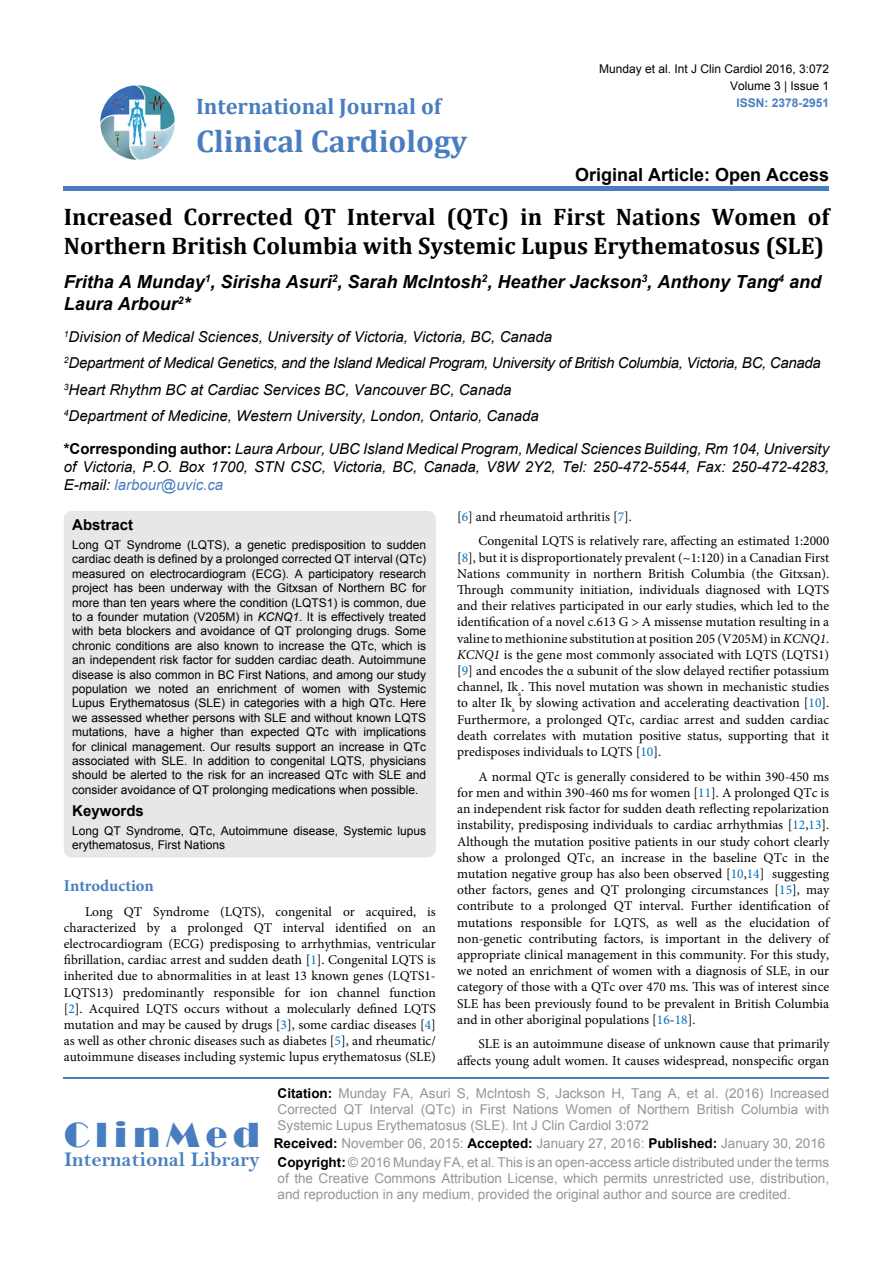
<style>
.page{position:relative;width:893px;height:1263px;background:#fff}
.page>*{position:absolute;margin:0;border:0;box-sizing:border-box;transform-origin:0 0}
.t1{font:36px "Broadway";letter-spacing:.16em;color:#487ec0}
.t2{font:700 31.5px "Cambria";color:#487ec0}
.t3{font:700 24px/28.8px "Cambria";color:#000}
.t4{font:700 22.5px "Cambria";color:#487ec0}
.t5{font:21px "Bell MT Bold";color:#487ec0}
.t6{font:italic 700 18px/21.6px "Arial";color:#000}
.t7{font:700 18px "Arial";color:#000}
.t8{font:700 16.5px "Minion Pro";color:#487ec0}
.t9{font:italic 15px/26.5px "Arial";color:#000}
.t10{font:700 15px "Arial";color:#000}
.t11{font:13.5px/16.2px "Minion Pro";color:#000;text-align:justify}
.t12{font:13.5px/16.2px "Arial";color:#939598}
.t13{font:12px/14.4px "Arial";color:#000;text-align:justify}
.t14{font:700 12px "Arial";color:#487ec0}
.s1{font-weight:700;font-style:normal}
.s2{color:#487ec0}
.s3{color:#0072bc}
.s4{font-style:italic}
.s5{font-weight:700;color:#000}
</style>
<div class="page">
<img style="left:100px;top:85px;width:75px;height:75px;border-radius:37px">
<div style="left:64px;top:186px;width:765px;height:5px;background:#487ec0"></div>
<hr style="left:64px;top:1077px;width:765px;height:2px;background:#487ec0">
<div style="left:64px;top:511px;width:372px;height:346px;background:#e6e7e8;border-radius:9px"></div>
<h3 class="t4" style="left:196px;top:91px;width:247px">International Journal of</h3>
<h2 class="t2" style="left:196px;top:119px;width:273px">Clinical Cardiology</h2>
<p class="t13" style="left:599px;top:61px;width:232px">Munday et al. Int J Clin Cardiol 2016, 3:072</p>
<p class="t14" style="left:736px;top:94px;width:94px">ISSN: 2378-2951</p>
<p class="t13" style="left:730px;top:78px;width:101px">Volume 3 | Issue 1</p>
<h3 class="t7" style="left:575px;top:162px;width:256px">Original Article: Open Access</h3>
<h3 class="t3" style="left:64px;top:202px;width:767px">Increased Corrected QT Interval (QTc) in First Nations Women of<br>Northern British Columbia with Systemic Lupus Erythematosus (SLE)</h3>
<h3 class="t6" style="left:64px;top:271px;width:759px">Fritha A Munday<sup>1</sup>, Sirisha Asuri<sup>2</sup>, Sarah McIntosh<sup>2</sup>, Heather Jackson<sup>3</sup>, Anthony Tang<sup>4</sup> and<br>Laura Arbour<sup>2</sup>*</h3>
<p class="t9" style="left:64px;top:324px;width:759px"><sup>1</sup>Division of Medical Sciences, University of Victoria, Victoria, BC, Canada<br><sup>2</sup>Department of Medical Genetics, and the Island Medical Program, University of British Columbia, Victoria, BC, Canada <sup>3</sup>Heart Rhythm BC at Cardiac Services BC, Vancouver BC, Canada<br><sup>4</sup>Department of Medicine, Western University, London, Ontario, Canada</p>
<p class="t9" style="left:64px;top:439px;width:767px;line-height:18px;text-align:justify"><span class="s1">*Corresponding author:</span> Laura Arbour, UBC Island Medical Program, Medical Sciences Building, Rm 104, University of Victoria, P.O. Box 1700, STN CSC, Victoria, BC, Canada, V8W 2Y2, Tel: 250-472-5544, Fax: 250-472-4283, E-mail: <span class="s2">larbour@uvic.ca</span></p>
<p class="t11" style="left:478px;top:504px;width:352px;line-height:24.8px;text-indent:-21px">[<span class="s3">6</span>] and rheumatoid arthritis [<span class="s3">7</span>].<br>Congenital LQTS is relatively rare, affecting an estimated 1:2000</p>
<p class="t11" style="left:457px;top:549px;width:374px">[<span class="s3">8</span>], but it is disproportionately prevalent (~1:120) in a Canadian First Nations community in northern British Columbia (the Gitxsan).<br>Through community initiation, individuals diagnosed with LQTS and their relatives participated in our early studies, which led to the identification of a novel c.613 G &gt; A missense mutation resulting in a valine to methionine substitution at position 205 (V205M) in <span class="s4">KCNQ1</span>.<br><span class="s4">KCNQ1</span> is the gene most commonly associated with LQTS (LQTS1) [<span class="s3">9</span>] and encodes the α subunit of the slow delayed rectifier potassium channel, Ik<sub>s</sub>. This novel mutation was shown in mechanistic studies to alter Ik<sub>s</sub> by slowing activation and accelerating deactivation [<span class="s3">10</span>].<br>Furthermore, a prolonged QTc, cardiac arrest and sudden cardiac death correlates with mutation positive status, supporting that it predisposes individuals to LQTS [<span class="s3">10</span>].</p>
<p class="t11" style="left:457px;top:768px;width:374px;text-indent:21px">A normal QTc is generally considered to be within 390-450 ms for men and within 390-460 ms for women [<span class="s3">11</span>]. A prolonged QTc is an independent risk factor for sudden death reflecting repolarization instability, predisposing individuals to cardiac arrhythmias [<span class="s3">12</span>,<span class="s3">13</span>].<br>Although the mutation positive patients in our study cohort clearly show a prolonged QTc, an increase in the baseline QTc in the mutation negative group has also been observed [<span class="s3">10</span>,<span class="s3">14</span>] suggesting other factors, genes and QT prolonging circumstances [<span class="s3">15</span>], may contribute to a prolonged QT interval. Further identification of mutations responsible for LQTS, as well as the elucidation of non-genetic contributing factors, is important in the delivery of appropriate clinical management in this community. For this study, we noted an enrichment of women with a diagnosis of SLE, in our category of those with a QTc over 470 ms. This was of interest since SLE has been previously found to be prevalent in British Columbia and in other aboriginal populations [<span class="s3">16</span>-<span class="s3">18</span>].</p>
<p class="t11" style="left:457px;top:1036px;width:374px;text-align:right">SLE is an autoimmune disease of unknown cause that primarily affects young adult women. It causes widespread, nonspecific organ</p>
<p class="t10" style="left:72px;top:514px;width:62px">Abstract</p>
<p class="t13" style="left:72px;top:537px;width:356px">Long QT Syndrome (LQTS), a genetic predisposition to sudden cardiac death is defined by a prolonged corrected QT interval (QTc) measured on electrocardiogram (ECG). A participatory research project has been underway with the Gitxsan of Northern BC for more than ten years where the condition (LQTS1) is common, due to a founder mutation (V205M) in <span class="s4">KCNQ1</span>. It is effectively treated with beta blockers and avoidance of QT prolonging drugs. Some chronic conditions are also known to increase the QTc, which is an independent risk factor for sudden cardiac death. Autoimmune disease is also common in BC First Nations, and among our study population we noted an enrichment of women with Systemic Lupus Erythematosus (SLE) in categories with a high QTc. Here we assessed whether persons with SLE and without known LQTS mutations, have a higher than expected QTc with implications for clinical management. Our results support an increase in QTc associated with SLE. In addition to congenital LQTS, physicians should be alerted to the risk for an increased QTc with SLE and consider avoidance of QT prolonging medications when possible.</p>
<p class="t10" style="left:72px;top:800px;width:73px">Keywords</p>
<p class="t13" style="left:72px;top:823px;width:355px">Long QT Syndrome, QTc, Autoimmune disease, Systemic lupus erythematosus, First Nations</p>
<p class="t8" style="left:64px;top:874px;width:92px">Introduction</p>
<p class="t11" style="left:64px;top:903px;width:374px;text-indent:21px">Long QT Syndrome (LQTS), congenital or acquired, is characterized by a prolonged QT interval identified on an electrocardiogram (ECG) predisposing to arrhythmias, ventricular fibrillation, cardiac arrest and sudden death [<span class="s3">1</span>]. Congenital LQTS is inherited due to abnormalities in at least 13 known genes (LQTS1- LQTS13) predominantly responsible for ion channel function [<span class="s3">2</span>]. Acquired LQTS occurs without a molecularly defined LQTS mutation and may be caused by drugs [<span class="s3">3</span>], some cardiac diseases [<span class="s3">4</span>] as well as other chronic diseases such as diabetes [<span class="s3">5</span>], and rheumatic/ autoimmune diseases including systemic lupus erythematosus (SLE)</p>
<h1 class="t1" style="left:64px;top:1113px;width:197px">ClinMed</h1>
<h3 class="t5" style="left:64px;top:1147px;width:197px">International Library</h3>
<p class="t12" style="left:278px;top:1085px;width:553px;text-align:justify"><span class="s5">Citation:</span> Munday FA, Asuri S, McIntosh S, Jackson H, Tang A, et al. (2016) Increased Corrected QT Interval (QTc) in First Nations Women of Northern British Columbia with Systemic Lupus Erythematosus (SLE). Int J Clin Cardiol 3:072</p>
<p class="t12" style="left:274px;top:1134px;width:557px;line-height:18.3px"><span class="s5">Received:</span> November 06, 2015: <span class="s5">Accepted:</span> January 27, 2016: <span class="s5">Published:</span> January 30, 2016<br><span class="s5">Copyright:</span> © 2016 Munday FA, et al. This is an open-access article distributed under the terms</p>
<p class="t12" style="left:278px;top:1170px;width:553px">of the Creative Commons Attribution License, which permits unrestricted use, distribution, and reproduction in any medium, provided the original author and source are credited.</p>
</div>
